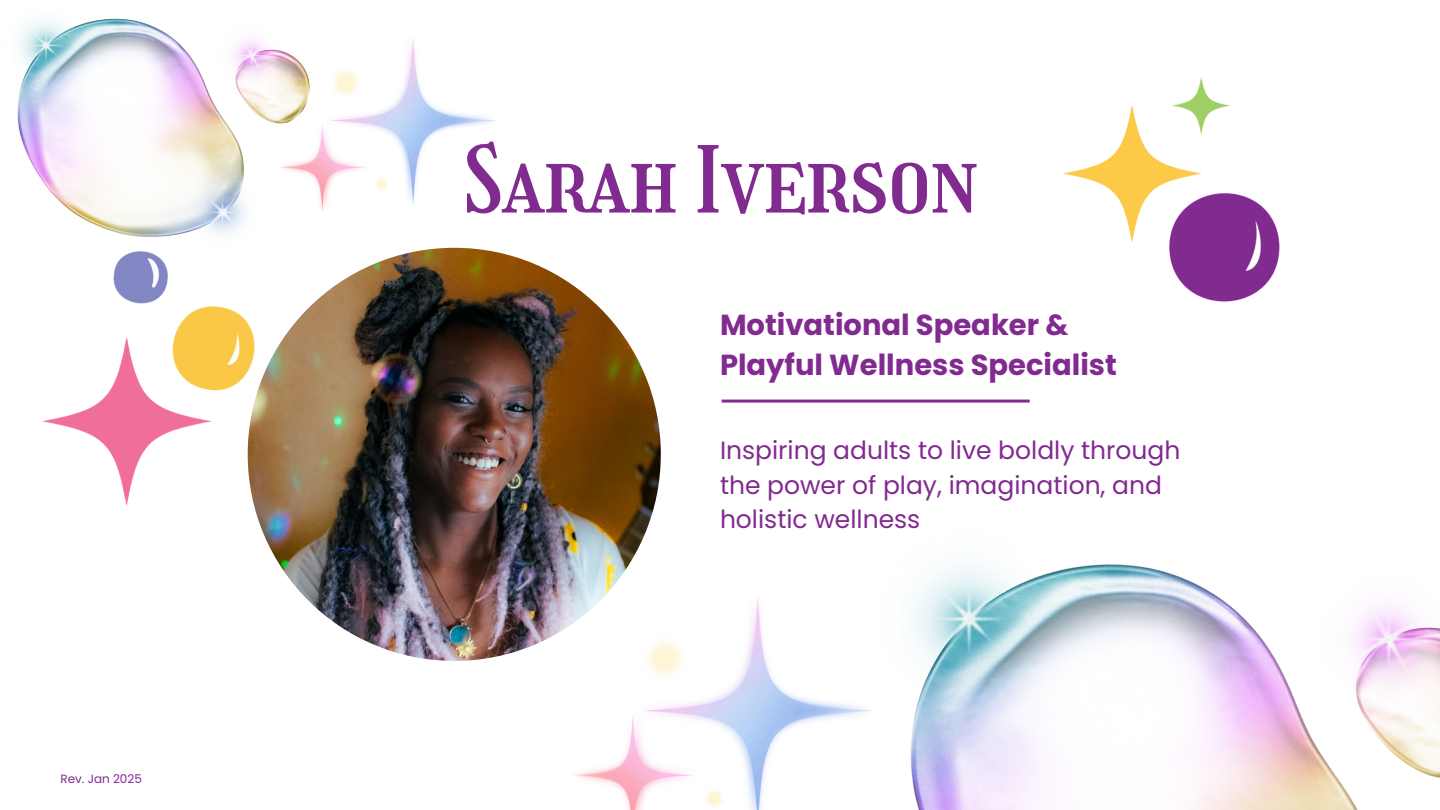
<style>
.page{position:relative;width:1440px;height:810px;background:#fff}
.page>*{position:absolute;margin:0;border:0;box-sizing:border-box;transform-origin:0 0}
.t1{font:90px "Girassol";color:#812a90}
.t2{font:700 29px/40.5px "Poppins";color:#812a90}
.t3{font:25px/34.5px "Poppins";color:#812a90}
.t4{font:12px "Poppins";color:#812a90}
</style>
<div class="page">
<img style="left:910px;top:564px;width:530px;height:246px">
<img style="left:548px;top:596px;width:324px;height:214px">
<img style="left:17px;top:18px;width:244px;height:213px">
<img style="left:261px;top:38px;width:235px;height:173px">
<img style="left:1063px;top:77px;width:217px;height:225px">
<img style="left:42px;top:231px;width:254px;height:296px">
<img style="left:248px;top:248px;width:413px;height:413px;border-radius:50%">
<hr style="left:722px;top:400px;width:308px;height:3px;background:#812a90">
<p class="t4" style="left:60px;top:771px;width:83px">Rev. Jan 2025</p>
<p class="t1" style="left:465px;top:128px;width:515px">Sarah Iverson</p>
<p class="t2" style="left:720px;top:305px;width:398px">Motivational Speaker &amp;<br>Playful Wellness Specialist</p>
<h1 class="t3" style="left:720px;top:433px;width:462px">Inspiring adults to live boldly through the power of play, imagination, and holistic wellness</h1>
</div>
